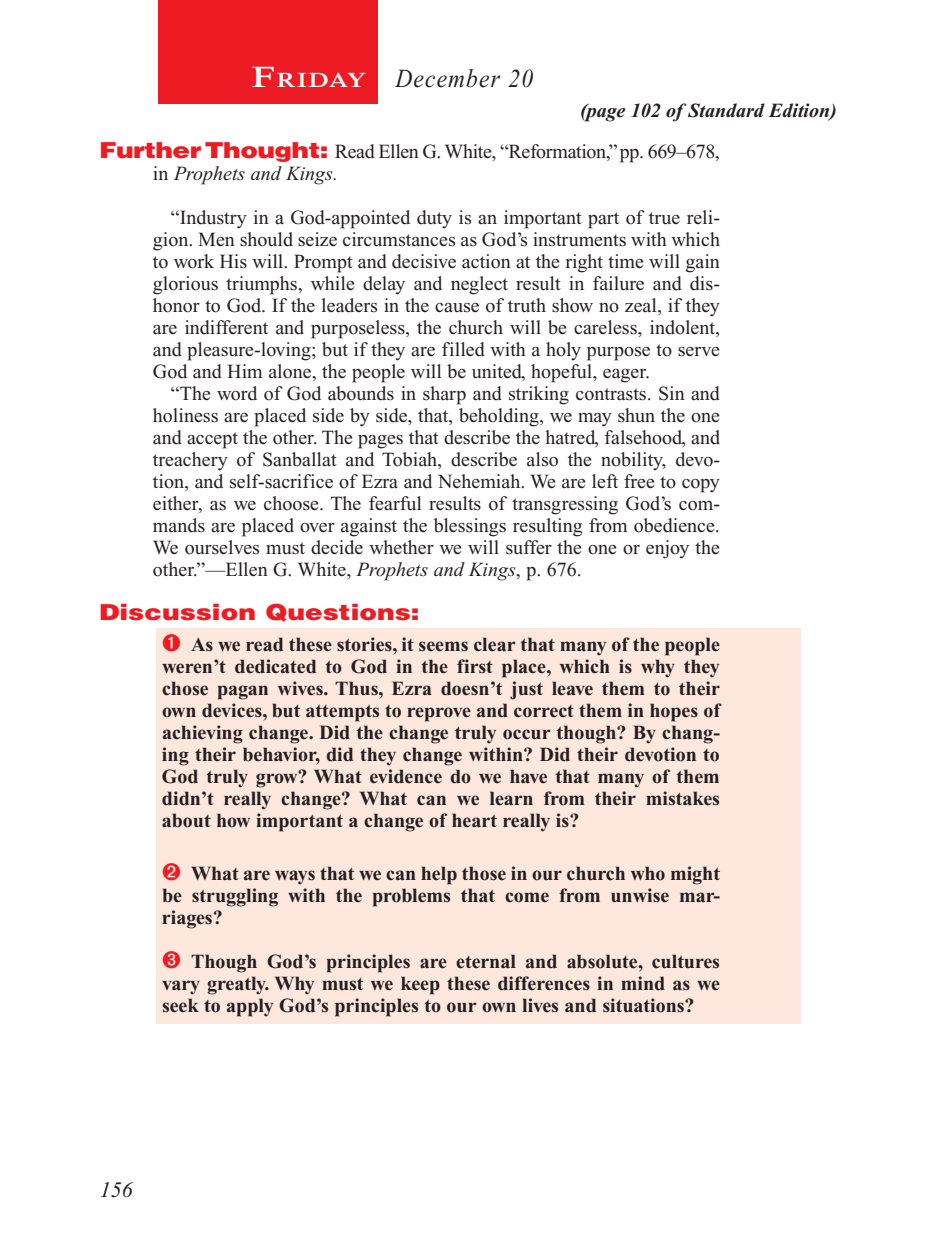
<style>
.page{position:relative;width:936px;height:1260px;background:#fff}
.page>*{position:absolute;margin:0;border:0;box-sizing:border-box;transform-origin:0 0}
.Lesson_Dates{font:italic 26px "Times New Roman PS Std";letter-spacing:.05em;color:#231f20;scale:.9 1}
.Question{font:900 22px "Helvetica LT Std";color:#ed1c24;scale:1.2 1}
.PageNumbers{font:italic 22px "Times New Roman PS Std";color:#231f20}
.Daily_Header{font:600 21px "Times NRMT Std";letter-spacing:.035em;color:#fff;scale:1.1 1}
.Numbered_Bullet_List{font:700 20px/22px "Times New Roman PS Std";color:#231f20;text-align:justify}
.Body{font:20px/22px "Times New Roman PS Std";color:#231f20;text-align:justify}
.Body_SB{font:20px/22px "Times New Roman PS Std";color:#231f20;text-align:justify}
.Question_NO_SB{font:20px/22px "Times New Roman PS Std";letter-spacing:-.02em;color:#231f20}
.Page_from_SE{font:italic 700 20px "Times New Roman PS Std";color:#231f20}
.s1{font-size:30px}
.s2{font-family:"Helvetica LT Std";font-weight:900;font-size:22px;color:#ed1c24}
.s3{font-style:italic}
</style>
<div class="page">
<div style="left:158px;top:0;width:220px;height:103px;background:#ed1c24"></div>
<div style="left:157px;top:628px;width:644px;height:396px;background:#fee7dd"></div>
<p class="Daily_Header" style="left:252px;top:68px;width:106px"><span class="s1">F</span>riday</p>
<p class="Lesson_Dates" style="left:396px;top:64px;width:154px">December 20</p>
<p class="Page_from_SE" style="left:580px;top:100px;width:258px">(page 102 of Standard Edition)</p>
<p class="Question_NO_SB" style="left:153px;top:140px;width:568px;text-indent:-54px"><span class="s2">FurtherThought:</span> Read Ellen G. White, “Reformation,” pp. 669–678, in <span class="s3">Prophets and Kings.</span></p>
<p class="Body_SB" style="left:153px;top:206px;width:569px;text-indent:18px">“Industry in a God-appointed duty is an important part of true reli&shy;gion. Men should seize circumstances as God’s instruments with which to work His will. Prompt and decisive action at the right time will gain glorious triumphs, while delay and neglect result in failure and dis&shy;honor to God. If the leaders in the cause of truth show no zeal, if they are indifferent and purposeless, the church will be careless, indolent, and pleasure-loving; but if they are filled with a holy purpose to serve God and Him alone, the people will be united, hopeful, eager.</p>
<p class="Body" style="left:153px;top:382px;width:569px;text-indent:18px">“The word of God abounds in sharp and striking contrasts. Sin and holiness are placed side by side, that, beholding, we may shun the one and accept the other. The pages that describe the hatred, falsehood, and treachery of Sanballat and Tobiah, describe also the nobility, devo&shy;tion, and self-sacrifice of Ezra and Nehemiah. We are left free to copy either, as we choose. The fearful results of transgressing God’s com&shy;mands are placed over against the blessings resulting from obedience.<br>We ourselves must decide whether we will suffer the one or enjoy the other.”—Ellen G. White, <span class="s3">Prophets and Kings</span>, p. 676.</p>
<p class="Question" style="left:99px;top:598px;width:269px">Discussion Questions:</p>
<p class="Numbered_Bullet_List" style="left:162px;top:633px;width:560px;text-indent:29px">As we read these stories, it seems clear that many of the people weren’t dedicated to God in the first place, which is why they chose pagan wives. Thus, Ezra doesn’t just leave them to their own devices, but attempts to reprove and correct them in hopes of achieving change. Did the change truly occur though? By chang&shy;ing their behavior, did they change within? Did their devotion to God truly grow? What evidence do we have that many of them didn’t really change? What can we learn from their mistakes about how important a change of heart really is?</p>
<p class="Numbered_Bullet_List" style="left:162px;top:862px;width:560px;text-indent:29px">What are ways that we can help those in our church who might be struggling with the problems that come from unwise mar&shy;riages?</p>
<p class="Numbered_Bullet_List" style="left:162px;top:950px;width:560px;text-indent:29px">Though God’s principles are eternal and absolute, cultures vary greatly. Why must we keep these differences in mind as we seek to apply God’s principles to our own lives and situations?</p>
<p class="PageNumbers" style="left:100px;top:1178px;width:34px">156</p>
</div>
